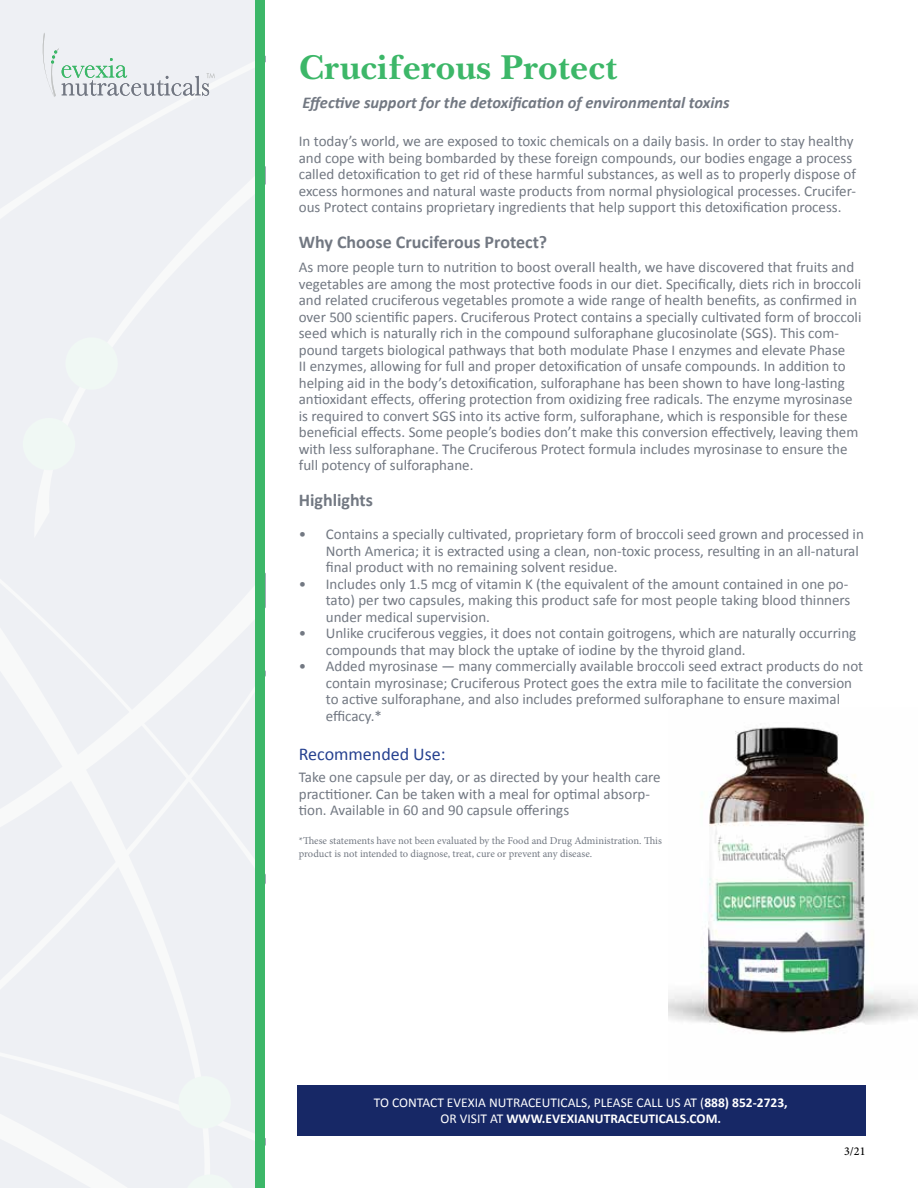
<style>
.page{position:relative;width:918px;height:1188px;background:#fff}
.page>*{position:absolute;margin:0;border:0;box-sizing:border-box;transform-origin:0 0}
.t1{font:700 36px "New Baskerville Std";letter-spacing:.01em;color:#3cb768}
.t2{font:700 18px "Calibri";color:#727882}
.t3{font:18px "Calibri";color:#25408f}
.t4{font:italic 700 16.5px "Calibri";color:#727882}
.t5{font:15px/16.5px "Calibri";color:#727882}
.t6{font:13.5px/16.2px "Calibri";color:#fff;text-align:center}
.t7{font:500 12px "Minion Pro";color:#000}
.t8{font:10.5px/12.6px "Minion Pro";color:#727882}
.s1{font-weight:700}
</style>
<div class="page">
<div style="left:0;top:0;width:260px;height:1188px;background:#eef0f4"></div>
<div style="left:256px;top:0;width:9px;height:1188px;background:#3cb768"></div>
<div style="left:297px;top:1085px;width:569px;height:51px;background:#172866"></div>
<svg style="left:43px;top:33px;width:172px;height:64px"></svg>
<img style="left:669px;top:724px;width:249px;height:309px">
<h1 class="t1" style="left:299px;top:46px;width:320px">Cruciferous Protect</h1>
<p class="t4" style="left:303px;top:93px;width:429px">Effective support for the detoxification of environmental toxins</p>
<p class="t5" style="left:299px;top:133px;width:559px">In today’s world, we are exposed to toxic chemicals on a daily basis. In order to stay healthy and cope with being bombarded by these foreign compounds, our bodies engage a process called detoxification to get rid of these harmful substances, as well as to properly dispose of excess hormones and natural waste products from normal physiological processes. Crucifer&shy;ous Protect contains proprietary ingredients that help support this detoxification process.</p>
<p class="t2" style="left:299px;top:231px;width:250px">Why Choose Cruciferous Protect?</p>
<p class="t5" style="left:299px;top:259px;width:564px">As more people turn to nutrition to boost overall health, we have discovered that fruits and vegetables are among the most protective foods in our diet. Specifically, diets rich in broccoli and related cruciferous vegetables promote a wide range of health benefits, as confirmed in over 500 scientific papers. Cruciferous Protect contains a specially cultivated form of broccoli seed which is naturally rich in the compound sulforaphane glucosinolate (SGS). This com&shy;pound targets biological pathways that both modulate Phase I enzymes and elevate Phase<br>II enzymes, allowing for full and proper detoxification of unsafe compounds. In addition to helping aid in the body’s detoxification, sulforaphane has been shown to have long-lasting antioxidant effects, offering protection from oxidizing free radicals. The enzyme myrosinase is required to convert SGS into its active form, sulforaphane, which is responsible for these beneficial effects. Some people’s bodies don’t make this conversion effectively, leaving them with less sulforaphane. The Cruciferous Protect formula includes myrosinase to ensure the full potency of sulforaphane.</p>
<p class="t2" style="left:299px;top:489px;width:76px">Highlights</p>
<p class="t5" style="left:326px;top:526px;width:540px;text-indent:-27px">• Contains a specially cultivated, proprietary form of broccoli seed grown and processed in<br>North America; it is extracted using a clean, non-toxic process, resulting in an all-natural final product with no remaining solvent residue.</p>
<p class="t5" style="left:326px;top:576px;width:526px;text-indent:-27px">• Includes only 1.5 mcg of vitamin K (the equivalent of the amount contained in one po&shy;tato) per two capsules, making this product safe for most people taking blood thinners under medical supervision.</p>
<p class="t5" style="left:326px;top:625px;width:532px;text-indent:-27px">• Unlike cruciferous veggies, it does not contain goitrogens, which are naturally occurring compounds that may block the uptake of iodine by the thyroid gland.</p>
<p class="t5" style="left:326px;top:658px;width:539px;text-indent:-27px">• Added myrosinase — many commercially available broccoli seed extract products do not contain myrosinase; Cruciferous Protect goes the extra mile to facilitate the conversion to active sulforaphane, and also includes preformed sulforaphane to ensure maximal efficacy.*</p>
<p class="t3" style="left:299px;top:742px;width:148px">Recommended Use:</p>
<p class="t5" style="left:299px;top:769px;width:363px">Take one capsule per day, or as directed by your health care practitioner. Can be taken with a meal for optimal absorp&shy;tion. Available in 60 and 90 capsule offerings</p>
<p class="t8" style="left:299px;top:835px;width:365px">*These statements have not been evaluated by the Food and Drug Administration. This product is not intended to diagnose, treat, cure or prevent any disease.</p>
<p class="t6" style="left:374px;top:1094px;width:415px">TO CONTACT EVEXIA NUTRACEUTICALS, PLEASE CALL US AT (<span class="s1">888) 852-2723,<br></span>OR VISIT AT <span class="s1">WWW.EVEXIANUTRACEUTICALS.COM.</span></p>
<p class="t7" style="left:844px;top:1144px;width:23px">3/21</p>
</div>
